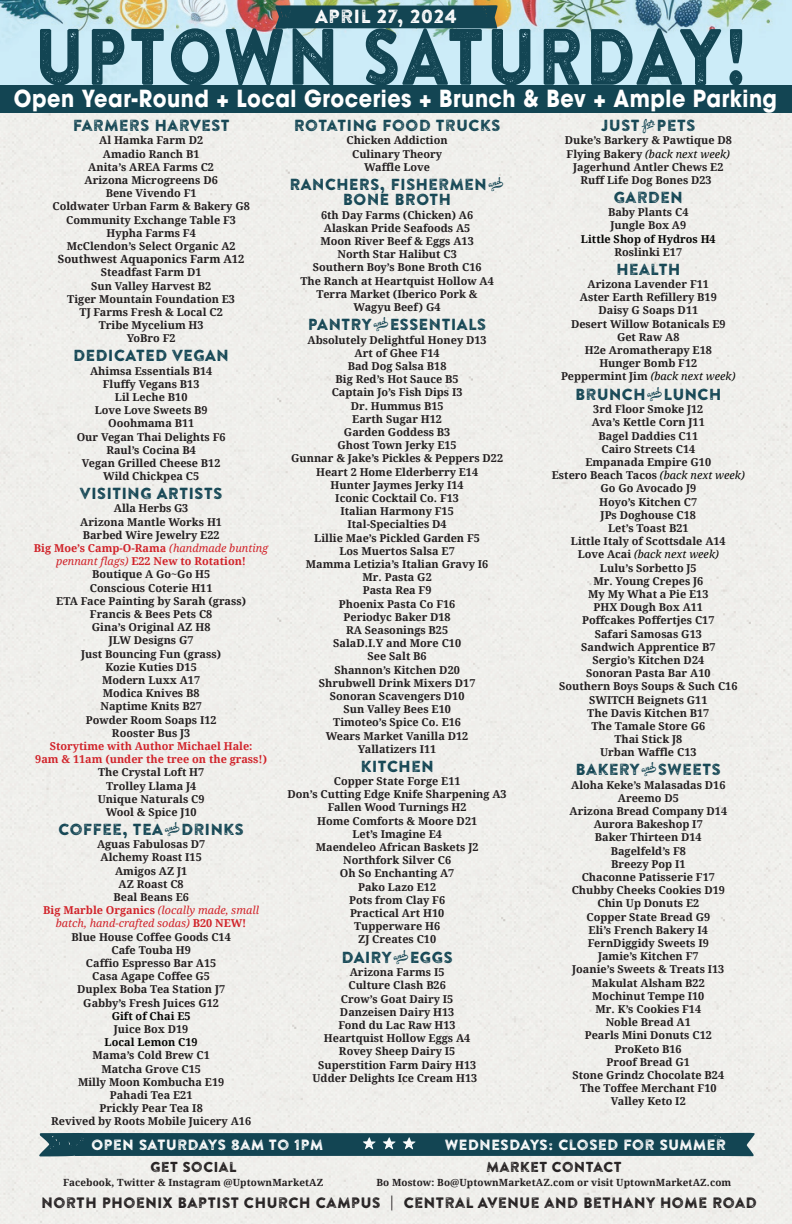
<style>
.page{position:relative;width:792px;height:1224px;background:#efefeb}
.page>*{position:absolute;margin:0;border:0;box-sizing:border-box;transform-origin:0 0}
.t1{font:700 23.4px "ITC Avant Garde Pro";letter-spacing:.025em;color:#fff;scale:.89 1}
.t2{font:19px "Brandon Printed Two";color:#fff}
.t3{font:16px/15px "Brandon Printed Two";color:#134553;text-align:center}
.t4{font:15px "Brandon Printed Two";color:#231f20}
.t5{font:14.8px "Brandon Printed Two";color:#fff}
.t6{font:14.4px "Brandon Printed Two";color:#231f20}
.t7{font:700 11.3px "Droid Serif";color:#231f20}
.t8{font:700 10.9px/13.2px "Droid Serif";color:#231f20;text-align:center}
.t9{font:700 10.9px/13.2px "Droid Serif";color:#d1232a;text-align:center}
.t10{font:700 10.9px "Droid Serif";color:#040503}
.t11{font:700 9.9px "Droid Serif";letter-spacing:.01em;color:#231f20}
.s1{color:#d1232a}
.s2{font-weight:400;font-style:italic;color:#d1232a}
.s3{font-family:"Brandon Printed Extras"}
.s4{font-weight:400;font-style:italic;color:#040503}
</style>
<div class="page">
<div style="left:275px;top:5px;width:223px;height:23px;background:#134553"></div>
<div style="left:0;top:85px;width:792px;height:28px;background:#134553"></div>
<svg style="left:39px;top:1133px;width:716px;height:23px;background:#1a4a57"></svg>
<svg style="left:40px;top:28px;width:702px;height:57px;background:#78a0ac"></svg>
<h2 class="t2" style="left:315px;top:4px;width:144px">APRIL 27, 2024</h2>
<h1 class="t1" style="left:14px;top:83px;width:859px">Open Year-Round + Local Groceries + Brunch &amp; Bev + Ample Parking</h1>
<h3 class="t3" style="left:73px;top:118px;width:159px">FARMERS HARVEST</h3>
<p class="t8" style="left:53px;top:134px;width:199px">Al Hamka Farm D2<br>Amadio Ranch B1<br>Anita’s AREA Farms C2<br>Arizona Microgreens D6<br>Bene Vivendo F1<br>Coldwater Urban Farm &amp; Bakery G8<br>Community Exchange Table F3<br>Hypha Farms F4<br>McClendon’s Select Organic A2</p>
<p class="t7" style="left:58px;top:253px;width:188px">Southwest Aquaponics Farm A12</p>
<p class="t8" style="left:67px;top:266px;width:169px">Steadfast Farm D1<br>Sun Valley Harvest B2<br>Tiger Mountain Foundation E3<br>TJ Farms Fresh &amp; Local C2<br>Tribe Mycelium H3<br>YoBro F2</p>
<h3 class="t3" style="left:73px;top:348px;width:157px">DEDICATED VEGAN</h3>
<p class="t8" style="left:77px;top:364px;width:150px">Ahimsa Essentials B14<br>Fluffy Vegans B13<br>Lil Leche B10<br>Love Love Sweets B9<br>Ooohmama B11<br>Our Vegan Thai Delights F6<br>Raul’s Cocina B4<br>Vegan Grilled Cheese B12<br>Wild Chickpea C5</p>
<h3 class="t3" style="left:80px;top:486px;width:145px">VISITING ARTISTS</h3>
<p class="t8" style="left:34px;top:502px;width:236px">Alla Herbs G3<br>Arizona Mantle Works H1<br>Barbed Wire Jewelry E22<br><span class="s1">Big Moe’s Camp-O-Rama</span> <span class="s2">(handmade bunting pennant flags)</span> <span class="s1">E22 New to Rotation!<br></span>Boutique A Go~Go H5<br>Conscious Coterie H11<br>ETA Face Painting by Sarah (grass)<br>Francis &amp; Bees Pets C8<br>Gina’s Original AZ H8<br>JLW Designs G7<br>Just Bouncing Fun (grass)<br>Kozie Kuties D15<br>Modern Luxx A17<br>Modica Knives B8<br>Naptime Knits B27<br>Powder Room Soaps I12<br>Rooster Bus J3</p>
<p class="t9" style="left:35px;top:740px;width:233px">Storytime with Author Michael Hale:<br>9am &amp; 11am (under the tree on the grass!)</p>
<p class="t8" style="left:98px;top:766px;width:108px">The Crystal Loft H7<br>Trolley Llama J4<br>Unique Naturals C9<br>Wool &amp; Spice J10</p>
<h3 class="t3" style="left:58px;top:822px;width:187px">COFFEE, TEA<span class="s3">V</span>DRINKS</h3>
<p class="t8" style="left:43px;top:838px;width:217px">Aguas Fabulosas D7<br>Alchemy Roast I15<br>Amigos AZ J1<br>AZ Roast C8<br>Beal Beans E6<br><span class="s1">Big Marble Organics</span> <span class="s2">(locally made, small batch, hand-crafted sodas)</span> <span class="s1">B20 NEW!<br></span>Blue House Coffee Goods C14<br>Cafe Touba H9<br>Caffio Espresso Bar A15<br>Casa Agape Coffee G5<br>Duplex Boba Tea Station J7<br>Gabby’s Fresh Juices G12</p>
<p class="t10" style="left:112px;top:1010px;width:80px">Gift of Chai E5</p>
<p class="t8" style="left:114px;top:1023px;width:76px">Juice Box D19</p>
<p class="t10" style="left:105px;top:1036px;width:95px">Local Lemon C19</p>
<p class="t8" style="left:51px;top:1049px;width:201px">Mama’s Cold Brew C1<br>Matcha Grove C15<br>Milly Moon Kombucha E19<br>Pahadi Tea E21<br>Prickly Pear Tea I8<br>Revived by Roots Mobile Juicery A16</p>
<h3 class="t3" style="left:294px;top:118px;width:208px">ROTATING FOOD TRUCKS</h3>
<p class="t8" style="left:347px;top:134px;width:103px">Chicken Addiction<br>Culinary Theory<br>Waffle Love</p>
<h3 class="t3" style="left:289px;top:177px;width:217px">RANCHERS, FISHERMEN<span class="s3">V<br></span>BONE BROTH</h3>
<p class="t8" style="left:300px;top:208px;width:195px">6th Day Farms (Chicken) A6<br>Alaskan Pride Seafoods A5<br>Moon River Beef &amp; Eggs A13<br>North Star Halibut C3<br>Southern Boy’s Bone Broth C16<br>The Ranch at Heartquist Hollow A4<br>Terra Market (Iberico Pork &amp;<br>Wagyu Beef) G4</p>
<h3 class="t3" style="left:308px;top:317px;width:180px">PANTRY<span class="s3">V</span>ESSENTIALS</h3>
<p class="t8" style="left:291px;top:333px;width:214px">Absolutely Delightful Honey D13<br>Art of Ghee F14<br>Bad Dog Salsa B18<br>Big Red’s Hot Sauce B5<br>Captain Jo’s Fish Dips I3<br>Dr. Hummus B15<br>Earth Sugar H12<br>Garden Goddess B3<br>Ghost Town Jerky E15<br>Gunnar &amp; Jake’s Pickles &amp; Peppers D22<br>Heart 2 Home Elderberry E14<br>Hunter Jaymes Jerky I14<br>Iconic Cocktail Co. F13<br>Italian Harmony F15<br>Ital-Specialties D4<br>Lillie Mae’s Pickled Garden F5<br>Los Muertos Salsa E7<br>Mamma Letizia’s Italian Gravy I6<br>Mr. Pasta G2<br>Pasta Rea F9<br>Phoenix Pasta Co F16<br>Periodyc Baker D18<br>RA Seasonings B25<br>SalaD.I.Y and More C10<br>See Salt B6<br>Shannon’s Kitchen D20<br>Shrubwell Drink Mixers D17<br>Sonoran Scavengers D10<br>Sun Valley Bees E10<br>Timoteo’s Spice Co. E16<br>Wears Market Vanilla D12<br>Yallatizers I11</p>
<h3 class="t3" style="left:360px;top:759px;width:75px">KITCHEN</h3>
<p class="t8" style="left:288px;top:775px;width:221px">Copper State Forge E11<br>Don’s Cutting Edge Knife Sharpening A3<br>Fallen Wood Turnings H2<br>Home Comforts &amp; Moore D21<br>Let’s Imagine E4<br>Maendeleo African Baskets J2<br>Northfork Silver C6<br>Oh So Enchanting A7<br>Pako Lazo E12<br>Pots from Clay F6<br>Practical Art H10<br>Tupperware H6<br>ZJ Creates C10</p>
<h3 class="t3" style="left:341px;top:950px;width:113px">DAIRY<span class="s3">V</span>EGGS</h3>
<p class="t8" style="left:312px;top:966px;width:166px">Arizona Farms I5<br>Culture Clash B26<br>Crow’s Goat Dairy I5<br>Danzeisen Dairy H13<br>Fond du Lac Raw H13<br>Heartquist Hollow Eggs A4<br>Rovey Sheep Dairy I5<br>Superstition Farm Dairy H13<br>Udder Delights Ice Cream H13</p>
<h3 class="t3" style="left:601px;top:118px;width:96px">JUST<span class="s3">T</span>PETS</h3>
<p class="t8" style="left:565px;top:134px;width:169px">Duke’s Barkery &amp; Pawtique D8<br>Flying Bakery <span class="s4">(back next week)<br></span>Jagerhund Antler Chews E2<br>Ruff Life Dog Bones D23</p>
<h3 class="t3" style="left:613px;top:190px;width:71px">GARDEN</h3>
<p class="t8" style="left:608px;top:206px;width:82px;text-align:left">Baby Plants C4<br>Jungle Box A9</p>
<p class="t10" style="left:581px;top:232px;width:136px">Little Shop of Hydros H4</p>
<p class="t8" style="left:615px;top:245px;width:69px">Roslinki E17</p>
<h3 class="t3" style="left:616px;top:262px;width:66px">HEALTH</h3>
<p class="t8" style="left:561px;top:278px;width:176px">Arizona Lavender F11<br>Aster Earth Refillery B19<br>Daisy G Soaps D11<br>Desert Willow Botanicals E9<br>Get Raw A8<br>H2e Aromatherapy E18<br>Hunger Bomb F12<br>Peppermint Jim <span class="s4">(back next week)</span></p>
<h3 class="t3" style="left:575px;top:387px;width:148px">BRUNCH<span class="s3">V</span>LUNCH</h3>
<p class="t8" style="left:552px;top:403px;width:195px">3rd Floor Smoke J12<br>Ava’s Kettle Corn J11<br>Bagel Daddies C11<br>Cairo Streets C14<br>Empanada Empire G10<br>Estero Beach Tacos <span class="s4">(back next week)<br></span>Go Go Avocado J9<br>Hoyo’s Kitchen C7<br>JPs Doghouse C18<br>Let’s Toast B21<br>Little Italy of Scottsdale A14<br>Love Acai <span class="s4">(back next week)<br></span>Lulu’s Sorbetto J5<br>Mr. Young Crepes J6<br>My My What a Pie E13<br>PHX Dough Box A11<br>Poffcakes Poffertjes C17<br>Safari Samosas G13<br>Sandwich Apprentice B7<br>Sergio’s Kitchen D24<br>Sonoran Pasta Bar A10<br>Southern Boys Soups &amp; Such C16<br>SWITCH Beignets G11<br>The Davis Kitchen B17<br>The Tamale Store G6<br>Thai Stick J8<br>Urban Waffle C13</p>
<h3 class="t3" style="left:576px;top:762px;width:147px">BAKERY<span class="s3">V</span>SWEETS</h3>
<p class="t8" style="left:570px;top:778px;width:159px">Aloha Keke’s Malasadas D16<br>Areemo D5<br>Arizona Bread Company D14<br>Aurora Bakeshop I7<br>Baker Thirteen D14<br>Bagelfeld’s F8<br>Breezy Pop I1<br>Chaconne Patisserie F17<br>Chubby Cheeks Cookies D19<br>Chin Up Donuts E2<br>Copper State Bread G9<br>Eli’s French Bakery I4<br>FernDiggidy Sweets I9<br>Jamie’s Kitchen F7<br>Joanie’s Sweets &amp; Treats I13<br>Makulat Alsham B22<br>Mochinut Tempe I10<br>Mr. K’s Cookies F14<br>Noble Bread A1<br>Pearls Mini Donuts C12<br>ProKeto B16<br>Proof Bread G1<br>Stone Grindz Chocolate B24<br>The Toffee Merchant F10<br>Valley Keto I2</p>
<h3 class="t5" style="left:91px;top:1135px;width:234px">OPEN SATURDAYS 8AM TO 1PM</h3>
<h3 class="t5" style="left:445px;top:1135px;width:283px">WEDNESDAYS: CLOSED FOR SUMMER</h3>
<h3 class="t6" style="left:486px;top:1158px;width:137px">MARKET CONTACT</h3>
<p class="t11" style="left:376px;top:1177px;width:356px">Bo Mostow: Bo@UptownMarketAZ.com or visit UptownMarketAZ.com</p>
<h3 class="t4" style="left:41px;top:1194px;width:717px">NORTH PHOENIX BAPTIST CHURCH CAMPUS | CENTRAL AVENUE AND BETHANY HOME ROAD</h3>
<h3 class="t6" style="left:150px;top:1158px;width:88px">GET SOCIAL</h3>
<p class="t11" style="left:63px;top:1177px;width:262px">Facebook, Twitter &amp; Instagram @UptownMarketAZ</p>
</div>
